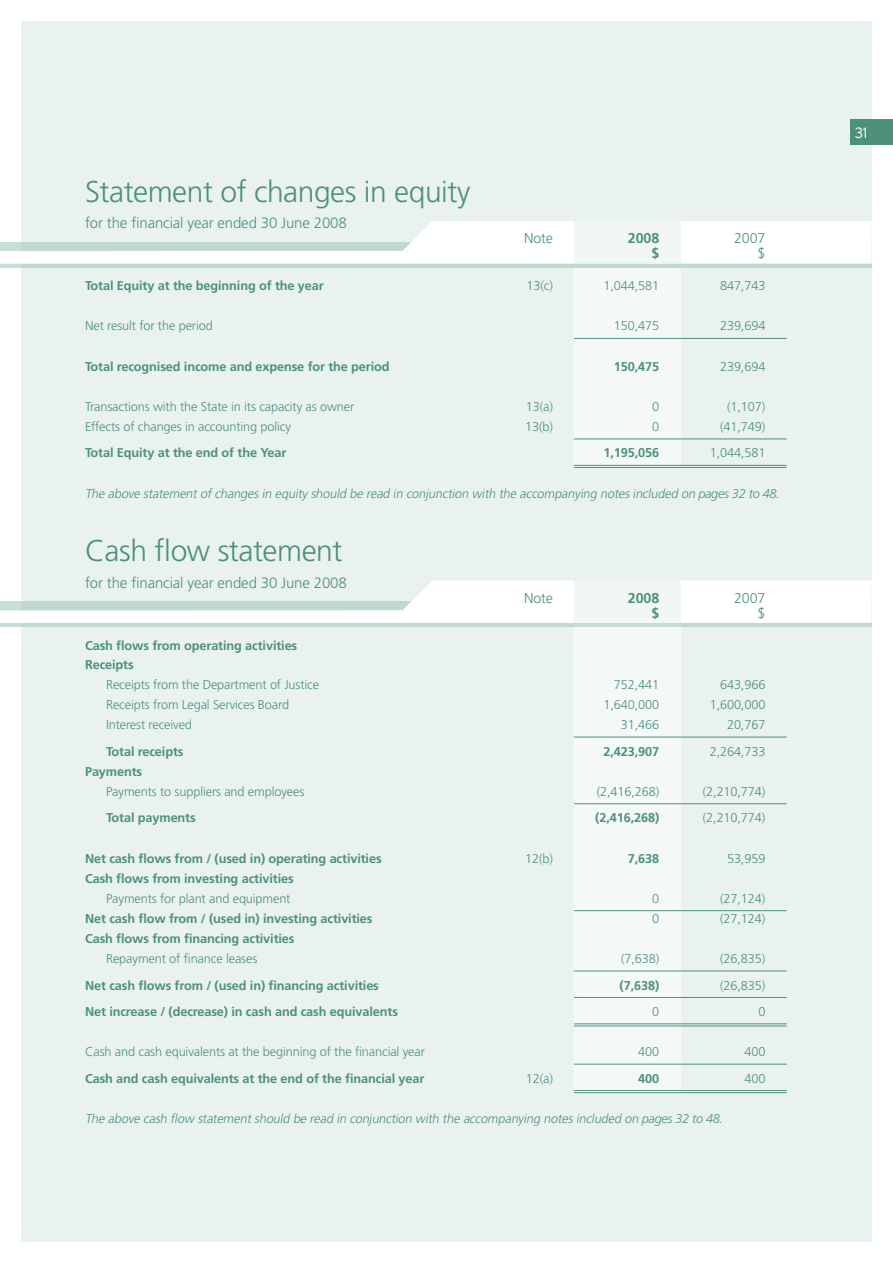
<style>
.page{position:relative;width:893px;height:1263px;background:#fff}
.page>*{position:absolute;margin:0;border:0;box-sizing:border-box;transform-origin:0 0}
.t1{font:300 30px "Frutiger CE";letter-spacing:-.015em;color:#4d917b}
.t2{font:300 15px "Frutiger";letter-spacing:-.01em;color:#4d917b}
.t3{font:300 15px "Interstate";color:#fff}
.t4{font:300 14.25px "Frutiger CE";letter-spacing:-.01em;color:#4d917b}
.t5{font:700 14.25px "Frutiger CE";letter-spacing:-.01em;color:#4d917b}
.t6{font:700 12.75px/20.1px "Frutiger CE";letter-spacing:-.01em;color:#4d917b;text-align:right}
.t7{font:300 12.75px/20.1px "Frutiger CE";letter-spacing:-.01em;color:#4d917b}
.t8{font:italic 300 12.75px "Frutiger CE";color:#4d917b}
.s1{font-style:inherit}
.s2{font-weight:700}
.s3{font-weight:300}
</style>
<div class="page">
<div style="left:21px;top:21px;width:851px;height:1221px;background:#eaf2ef"></div>
<div style="left:574px;top:268px;width:106px;height:199px;background:#f4f8f6"></div>
<div style="left:0;top:242px;width:872px;height:26px;background:#c1d8d1"></div>
<svg style="left:0;top:221px;width:872px;height:43px"></svg>
<div style="left:574px;top:221px;width:106px;height:43px;background:#f2f7f5"></div>
<div style="left:574px;top:611px;width:106px;height:482px;background:#f4f8f6"></div>
<div style="left:0;top:602px;width:872px;height:25px;background:#c1d8d1"></div>
<svg style="left:0;top:580px;width:872px;height:43px"></svg>
<div style="left:574px;top:580px;width:106px;height:43px;background:#f2f7f5"></div>
<hr style="left:574px;top:338px;width:213px;height:1px;background:#4d917b">
<hr style="left:574px;top:439px;width:213px;height:1px;background:#4d917b">
<hr style="left:574px;top:465px;width:213px;height:1px;background:#4d917b">
<hr style="left:574px;top:467px;width:213px;height:1px;background:#4d917b">
<hr style="left:574px;top:737px;width:213px;height:1px;background:#4d917b">
<hr style="left:574px;top:803px;width:213px;height:1px;background:#4d917b">
<hr style="left:574px;top:910px;width:213px;height:1px;background:#4d917b">
<hr style="left:574px;top:971px;width:213px;height:1px;background:#4d917b">
<hr style="left:574px;top:997px;width:213px;height:1px;background:#4d917b">
<hr style="left:574px;top:1023px;width:213px;height:1px;background:#4d917b">
<hr style="left:574px;top:1026px;width:213px;height:1px;background:#4d917b">
<hr style="left:574px;top:1064px;width:213px;height:1px;background:#4d917b">
<hr style="left:574px;top:1090px;width:213px;height:1px;background:#4d917b">
<hr style="left:574px;top:1092px;width:213px;height:1px;background:#4d917b">
<div style="left:850px;top:119px;width:43px;height:26px;background:#4d917b"></div>
<p class="t1" style="left:85px;top:174px;width:387px">Statement of changes in equity</p>
<p class="t2" style="left:85px;top:215px;width:263px">for the financial year ended 30 June 2008</p>
<p class="t4" style="left:524px;top:230px;width:30px">Note</p>
<p class="t5" style="left:628px;top:230px;width:33px">2008</p>
<p class="t4" style="left:734px;top:230px;width:33px">2007</p>
<p class="t5" style="left:651px;top:245px;width:9px">$</p>
<p class="t4" style="left:757px;top:245px;width:9px">$</p>
<p class="t6" style="left:85px;top:276px;width:240px">Total Equity at the beginning of the year</p>
<p class="t7" style="left:526px;top:276px;width:28px">13(c)</p>
<p class="t7" style="left:603px;top:276px;width:57px">1,044,581</p>
<p class="t7" style="left:720px;top:276px;width:47px">847,743</p>
<p class="t7" style="left:85px;top:316px;width:129px">Net result for the period</p>
<p class="t7" style="left:614px;top:316px;width:47px">150,475</p>
<p class="t7" style="left:720px;top:316px;width:47px">239,694</p>
<p class="t6" style="left:85px;top:356px;width:306px">Total recognised income and expense for the period</p>
<p class="t6" style="left:614px;top:356px;width:47px">150,475</p>
<p class="t7" style="left:720px;top:356px;width:47px">239,694</p>
<p class="t7" style="left:85px;top:396px;width:271px">Transactions with the State in its capacity as owner</p>
<p class="t7" style="left:526px;top:396px;width:29px">13(a)</p>
<p class="t7" style="left:652px;top:396px;width:9px">0</p>
<p class="t7" style="left:727px;top:396px;width:40px">(1,107)</p>
<p class="t7" style="left:85px;top:416px;width:208px">Effects of changes in accounting policy</p>
<p class="t7" style="left:525px;top:416px;width:29px">13(b)</p>
<p class="t7" style="left:652px;top:416px;width:9px">0</p>
<p class="t7" style="left:720px;top:416px;width:47px">(41,749)</p>
<p class="t6" style="left:85px;top:443px;width:203px">Total Equity at the end of the Year</p>
<p class="t6" style="left:603px;top:443px;width:57px">1,195,056</p>
<p class="t7" style="left:710px;top:443px;width:57px">1,044,581</p>
<p class="t8" style="left:85px;top:486px;width:696px">The above statementofchangesin equity should be read in conj unction with the accompanying notesincluded on <span class="s1">p a g es 32 to 4 8 .</span></p>
<p class="t1" style="left:85px;top:533px;width:259px">Cash flow statement</p>
<p class="t2" style="left:85px;top:574px;width:263px">for the financial year ended 30 June 2008</p>
<p class="t4" style="left:524px;top:589px;width:30px">Note</p>
<p class="t5" style="left:628px;top:589px;width:33px">2008</p>
<p class="t4" style="left:734px;top:589px;width:33px">2007</p>
<p class="t5" style="left:651px;top:604px;width:9px">$</p>
<p class="t4" style="left:757px;top:604px;width:9px">$</p>
<p class="t6" style="left:85px;top:635px;width:214px">Cash flows from operating activities</p>
<p class="t6" style="left:85px;top:654px;width:50px">Receipts</p>
<p class="t7" style="left:106px;top:674px;width:215px">Receipts from the Department of Justice</p>
<p class="t7" style="left:614px;top:674px;width:47px">752,441</p>
<p class="t7" style="left:720px;top:674px;width:47px">643,966</p>
<p class="t7" style="left:106px;top:694px;width:185px">Receipts from Legal Services Board</p>
<p class="t7" style="left:603px;top:694px;width:57px">1,640,000</p>
<p class="t7" style="left:710px;top:694px;width:57px">1,600,000</p>
<p class="t7" style="left:106px;top:714px;width:88px">Interest received</p>
<p class="t7" style="left:621px;top:714px;width:40px">31,466</p>
<p class="t7" style="left:727px;top:714px;width:40px">20,767</p>
<p class="t6" style="left:106px;top:741px;width:79px">Total receipts</p>
<p class="t6" style="left:603px;top:741px;width:57px">2,423,907</p>
<p class="t7" style="left:710px;top:741px;width:57px">2,264,733</p>
<p class="t7" style="left:106px;top:761px;width:200px;text-indent:-21px"><span class="s2">Payments<br></span>Payments to suppliers and employees</p>
<p class="t7" style="left:597px;top:781px;width:64px">(2,416,268)</p>
<p class="t7" style="left:703px;top:781px;width:64px">(2,210,774)</p>
<p class="t6" style="left:106px;top:808px;width:91px">Total payments</p>
<p class="t6" style="left:595px;top:808px;width:65px">(2,416,268)</p>
<p class="t7" style="left:703px;top:808px;width:64px">(2,210,774)</p>
<p class="t6" style="left:85px;top:848px;width:298px">Net cash flows from / (used in) operating activities</p>
<p class="t7" style="left:525px;top:848px;width:29px">12(b)</p>
<p class="t6" style="left:628px;top:848px;width:33px">7,638</p>
<p class="t7" style="left:727px;top:848px;width:40px">53,959</p>
<p class="t6" style="left:85px;top:868px;width:210px">Cash flows from investing activities<br><span class="s3">Payments for plant and equipment</span></p>
<p class="t7" style="left:652px;top:888px;width:9px">0</p>
<p class="t7" style="left:720px;top:888px;width:47px">(27,124)</p>
<p class="t6" style="left:85px;top:908px;width:289px">Net cash flow from / (used in) investing activities</p>
<p class="t7" style="left:652px;top:908px;width:9px">0</p>
<p class="t7" style="left:720px;top:908px;width:47px">(27,124)</p>
<p class="t6" style="left:106px;top:928px;width:190px;text-align:left;text-indent:-21px">Cash flows from financing activities<br><span class="s3">Repayment of finance leases</span></p>
<p class="t7" style="left:621px;top:948px;width:40px">(7,638)</p>
<p class="t7" style="left:720px;top:948px;width:47px">(26,835)</p>
<p class="t6" style="left:85px;top:975px;width:295px">Net cash flows from / (used in) financing activities</p>
<p class="t6" style="left:620px;top:975px;width:41px">(7,638)</p>
<p class="t7" style="left:720px;top:975px;width:47px">(26,835)</p>
<p class="t6" style="left:85px;top:1001px;width:314px">Net increase / (decrease) in cash and cash equivalents</p>
<p class="t7" style="left:652px;top:1001px;width:9px">0</p>
<p class="t7" style="left:758px;top:1001px;width:9px">0</p>
<p class="t7" style="left:85px;top:1042px;width:341px">Cash and cash equivalents at the beginning of the financial year</p>
<p class="t7" style="left:638px;top:1042px;width:23px">400</p>
<p class="t7" style="left:744px;top:1042px;width:23px">400</p>
<p class="t6" style="left:85px;top:1068px;width:341px">Cash and cash equivalents at the end of the financial year</p>
<p class="t7" style="left:526px;top:1068px;width:29px">12(a)</p>
<p class="t6" style="left:638px;top:1068px;width:23px">400</p>
<p class="t7" style="left:744px;top:1068px;width:23px">400</p>
<p class="t8" style="left:85px;top:1111px;width:640px">The above cash flow statementshould be read in conj unction with the accompanying notesincluded on <span class="s1">p a g es 32 to 4 8 .</span></p>
<p class="t3" style="left:855px;top:124px;width:14px">31</p>
</div>
